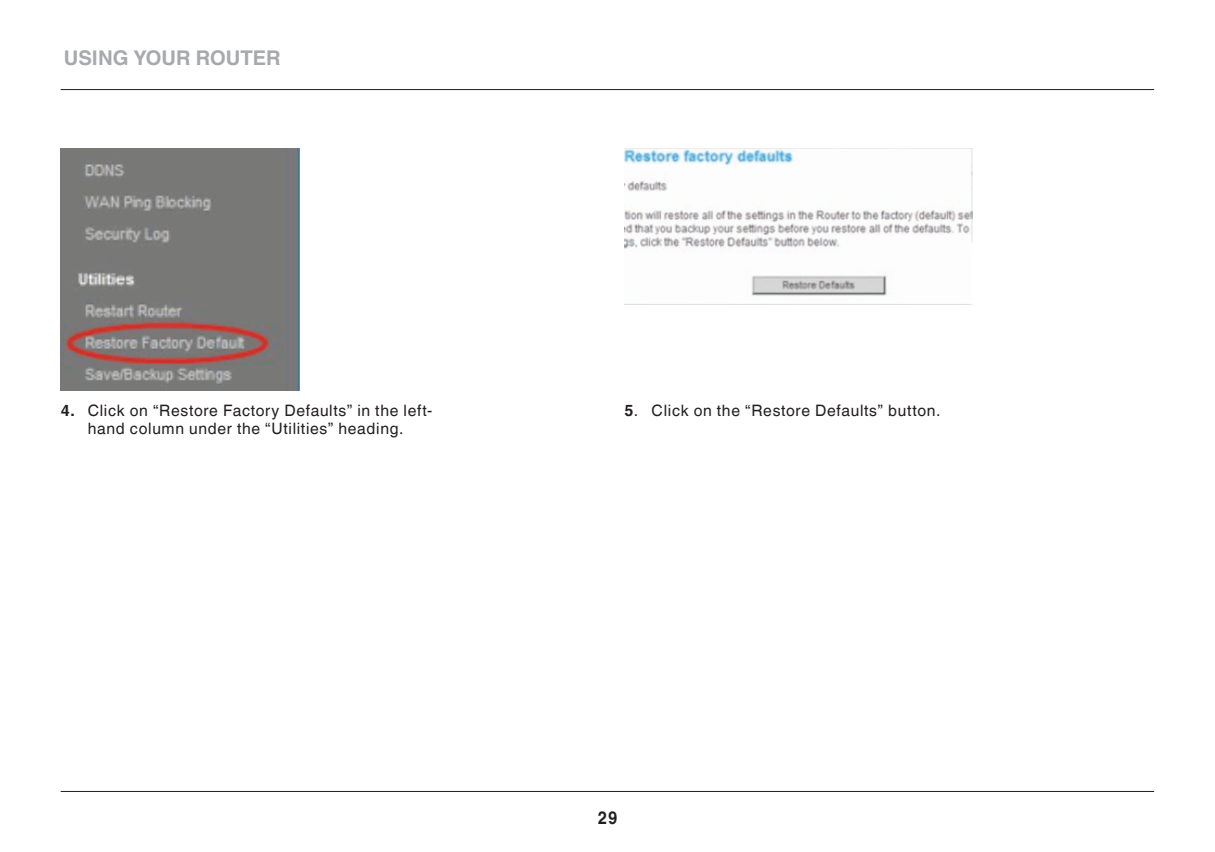
<style>
.page{position:relative;width:1215px;height:852px;background:#fff}
.page>*{position:absolute;margin:0;border:0;box-sizing:border-box;transform-origin:0 0}
.t1{font:700 20.25px "Helvetica World";color:#a8a9ad}
.t2{font:700 18px "Helvetica World";color:#231f20;scale:.9 1}
.t3{font:15.75px/18px "Helvetica World";letter-spacing:.045em;color:#231f20;text-align:center}
.s1{font-weight:700}
</style>
<div class="page">
<hr style="left:61px;top:790px;width:1093px;height:1px;background:#231f20">
<hr style="left:61px;top:89px;width:1093px;height:1px;background:#231f20">
<img style="left:61px;top:149px;width:239px;height:241px">
<img style="left:625px;top:149px;width:347px;height:147px">
<p class="t1" style="left:64px;top:46px;width:86px">USING YOUR</p>
<p class="t1" style="left:196px;top:46px;width:15px">ROUT</p>
<p class="t1" style="left:253px;top:46px;width:23px">ER</p>
<p class="t3" style="left:61px;top:401px;width:373px"><span class="s1">4.</span> Click on “Restore Factory Defaults” in the left&shy;hand column under the “Utilities” heading.</p>
<p class="t3" style="left:625px;top:401px;width:317px"><span class="s1">5</span>. Click on the “Restore Defaults” button.</p>
<p class="t2" style="left:598px;top:806px;width:23px">29</p>
</div>
